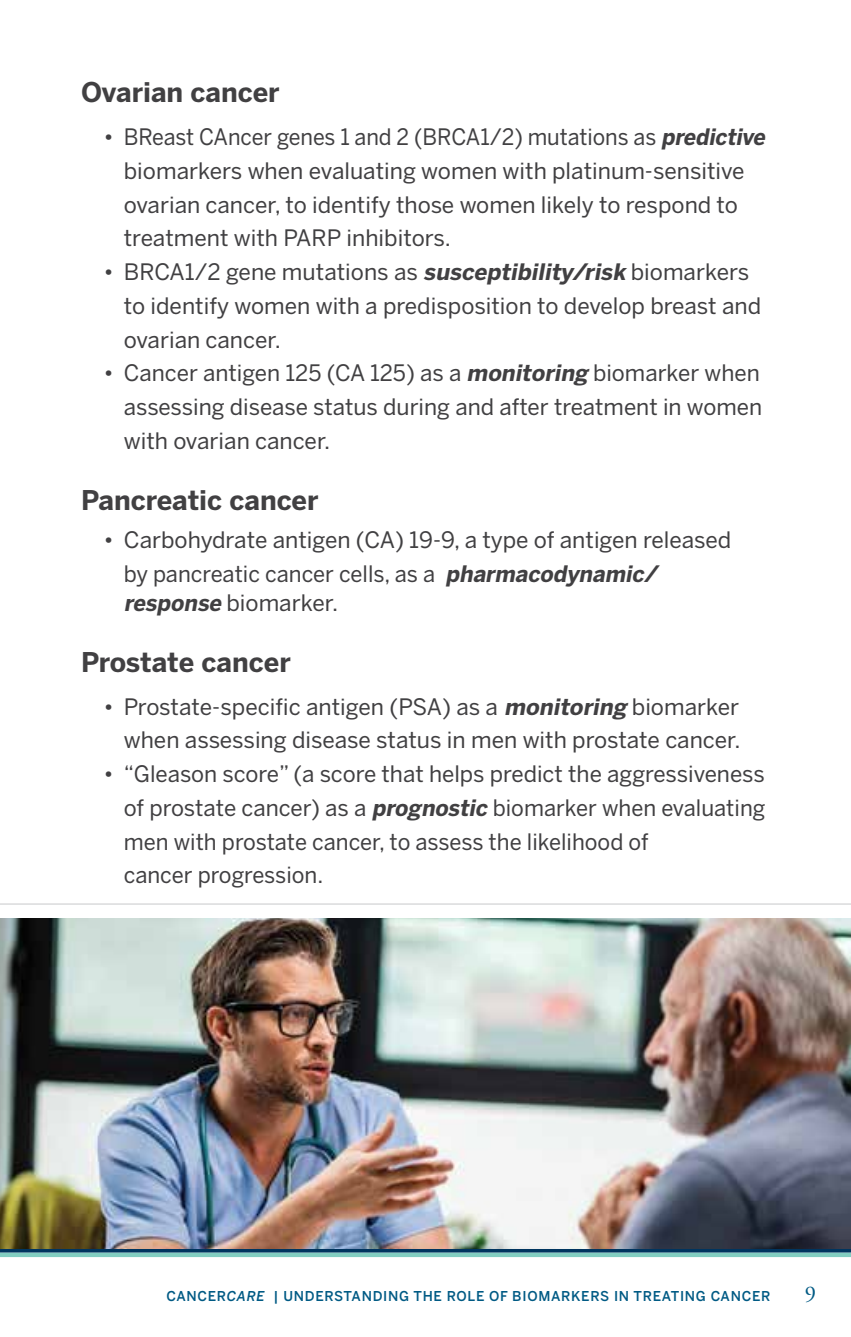
<style>
.page{position:relative;width:851px;height:1337px;background:#fff}
.page>*{position:absolute;margin:0;border:0;box-sizing:border-box;transform-origin:0 0}
.t1{font:700 27px "Benton Sans";color:#414042}
.t2{font:22.5px/33.8px "Benton Sans";color:#414042}
.t3{font:22.5px "Adobe Garamond Pro";color:#005a84}
.t4{font:500 13.5px "Benton Sans";letter-spacing:.05em;color:#005a84}
.s1{font-weight:700;font-style:italic}
.s2{font-style:italic}
</style>
<div class="page">
<div style="left:0;top:1252px;width:850px;height:5px;background:#82cec1"></div>
<svg style="left:0;top:1248px;width:850px;height:4px;background:#214664"></svg>
<img style="left:0;top:918px;width:850px;height:330px">
<hr style="left:0;top:903px;width:850px;height:1px;background:#c7c8ca">
<p class="t1" style="left:81px;top:76px;width:200px">Ovarian cancer</p>
<p class="t2" style="left:124px;top:120px;width:647px;text-indent:-20px">• BReast CAncer genes 1 and 2 (BRCA1/2) mutations as <span class="s1">predictive </span>biomarkers when evaluating women with platinum-sensitive ovarian cancer, to identify those women likely to respond to treatment with PARP inhibitors.</p>
<p class="t2" style="left:124px;top:255px;width:639px;text-indent:-20px">• BRCA1/2 gene mutations as <span class="s1">susceptibility/risk</span> biomarkers to identify women with a predisposition to develop breast and ovarian cancer.</p>
<p class="t2" style="left:124px;top:356px;width:640px;text-align:justify;text-indent:-20px">• Cancer antigen 125 (CA 125) as a <span class="s1">monitoring</span> biomarker when assessing disease status during and after treatment in women with ovarian cancer.</p>
<p class="t1" style="left:81px;top:484px;width:239px">Pancreatic cancer</p>
<p class="t2" style="left:124px;top:522px;width:609px;text-indent:-20px">• Carbohydrate antigen (CA) 19-9, a type of antigen released by pancreatic cancer cells, as a <span class="s1">pharmacodynamic/</span></p>
<p class="t2" style="left:124px;top:585px;width:216px"><span class="s1">response</span> biomarker.</p>
<p class="t1" style="left:81px;top:646px;width:211px">Prostate cancer</p>
<p class="t2" style="left:103px;top:689px;width:638px;text-align:right">• Prostate-specific antigen (PSA) as a <span class="s1">monitoring</span> biomarker when assessing disease status in men with prostate cancer.</p>
<p class="t2" style="left:124px;top:756px;width:643px;text-indent:-20px">• “Gleason score” (a score that helps predict the aggressiveness of prostate cancer) as a <span class="s1">prognostic</span> biomarker when evaluating men with prostate cancer, to assess the likelihood of<br>cancer progression.</p>
<p class="t4" style="left:166px;top:1287px;width:605px">CANCER<span class="s2">CARE</span> | UNDERSTANDING THE ROLE OF BIOMARKERS IN TREATING CANCER</p>
<p class="t3" style="left:804px;top:1280px;width:13px">9</p>
</div>
